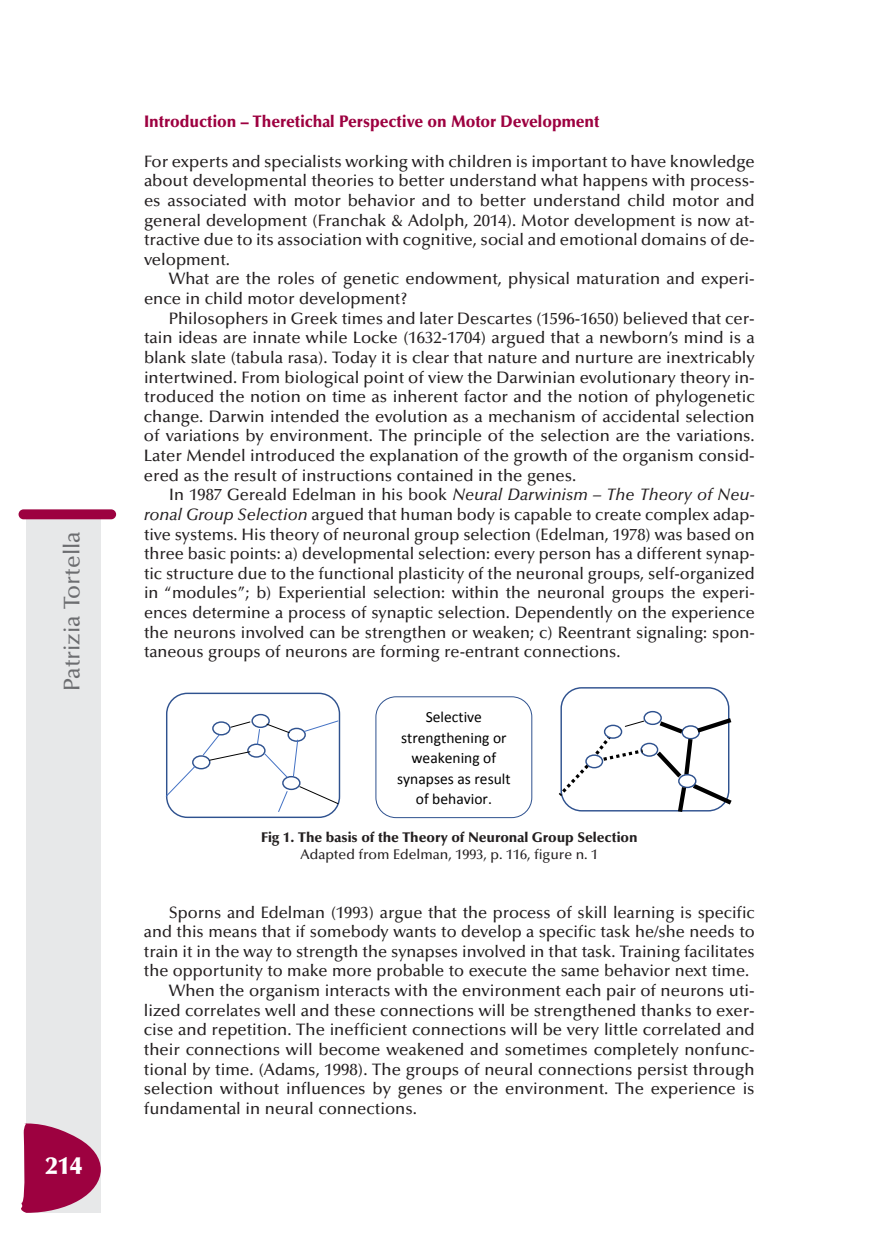
<style>
.page{position:relative;width:869px;height:1241px;background:#fff}
.page>*{position:absolute;margin:0;border:0;box-sizing:border-box;transform-origin:0 0}
.t1{font:900 24.5px "Optima";color:#fff}
.t2{font:500 22.75px "Optima";color:#6c6d70}
.t3{font:500 16.62px/19.6px "Optima";color:#231f20;text-align:justify}
.t4{font:900 16.62px "Optima";color:#9d0140;scale:.95 1}
.t5{font:15.58px/20.5px "Calibri";color:#000;text-align:center}
.t6{font:900 14px "Optima";color:#231f20}
.t7{font:500 14px "Optima";color:#231f20}
.s1{font-style:italic}
</style>
<div class="page">
<div style="left:166px;top:692px;width:174px;height:125px;border:1px solid #2f528f;border-radius:21px"></div>
<div style="left:282px;top:775px;width:18px;height:15px;border:1px solid #2f528f;border-radius:50%"></div>
<div style="left:192px;top:755px;width:18px;height:14px;border:1px solid #2f528f;border-radius:50%"></div>
<svg style="left:252px;top:714px;width:17px;height:13px"></svg>
<div style="left:251px;top:713px;width:19px;height:15px;border:1px solid #2f528f;border-radius:50%"></div>
<svg style="left:165px;top:765px;width:31px;height:32px"></svg>
<svg style="left:299px;top:785px;width:40px;height:19px"></svg>
<svg style="left:278px;top:791px;width:10px;height:21px"></svg>
<svg style="left:202px;top:720px;width:137px;height:58px"></svg>
<div style="left:560px;top:687px;width:169px;height:124px;border:1px solid #2f528f;border-radius:20px"></div>
<svg style="left:644px;top:711px;width:16px;height:13px"></svg>
<div style="left:643px;top:710px;width:18px;height:15px;border:1px solid #2f528f;border-radius:50%"></div>
<div style="left:640px;top:742px;width:18px;height:14px;border:1px solid #2f528f;border-radius:50%"></div>
<svg style="left:558px;top:720px;width:88px;height:79px"></svg>
<svg style="left:604px;top:725px;width:17px;height:13px"></svg>
<div style="left:603px;top:724px;width:19px;height:14px;border:1px solid #2f528f;border-radius:50%"></div>
<svg style="left:652px;top:714px;width:80px;height:98px"></svg>
<div style="left:375px;top:696px;width:156px;height:121px;border:1px solid #2f528f;border-radius:20px"></div>
<div style="left:27px;top:517px;width:74px;height:695px;background:#e7e8e9"></div>
<div style="left:19px;top:509px;width:97px;height:10px;background:#9d0140;border-radius:5px"></div>
<svg style="left:21px;top:1122px;width:80px;height:90px"></svg>
<h2 class="t2" style="left:63px;top:690px;width:161px;rotate:-90deg">Patrizia Tortella</h2>
<h1 class="t1" style="left:45px;top:1155px;width:38px">214</h1>
<p class="t4" style="left:144px;top:114px;width:480px">Introduction – Theretichal Perspective on Motor Development</p>
<p class="t3" style="left:144px;top:153px;width:612px">For experts and specialists working with children is important to have knowledge about developmental theories to better understand what happens with process&shy;es associated with motor behavior and to better understand child motor and general development (Franchak &amp; Adolph, 2014). Motor development is now at&shy;tractive due to its association with cognitive, social and emotional domains of de&shy;velopment.</p>
<p class="t3" style="left:144px;top:270px;width:612px;text-indent:25px">What are the roles of genetic endowment, physical maturation and experi&shy;ence in child motor development?</p>
<p class="t3" style="left:144px;top:310px;width:612px;text-indent:25px">Philosophers in Greek times and later Descartes (1596-1650) believed that cer&shy;tain ideas are innate while Locke (1632-1704) argued that a newborn’s mind is a blank slate (tabula rasa). Today it is clear that nature and nurture are inextricably intertwined. From biological point of view the Darwinian evolutionary theory in&shy;troduced the notion on time as inherent factor and the notion of phylogenetic change. Darwin intended the evolution as a mechanism of accidental selection of variations by environment. The principle of the selection are the variations.<br>Later Mendel introduced the explanation of the growth of the organism consid&shy;ered as the result of instructions contained in the genes.</p>
<p class="t3" style="left:144px;top:486px;width:612px;text-indent:25px">In 1987 Gereald Edelman in his book <span class="s1">Neural Darwinism – The Theory of Neu&shy;ronal Group Selection</span> argued that human body is capable to create complex adap&shy;tive systems. His theory of neuronal group selection (Edelman, 1978) was based on three basic points: a) developmental selection: every person has a different synap&shy;tic structure due to the functional plasticity of the neuronal groups, self-organized in “modules”; b) Experiential selection: within the neuronal groups the experi&shy;ences determine a process of synaptic selection. Dependently on the experience the neurons involved can be strengthen or weaken; c) Reentrant signaling: spon&shy;taneous groups of neurons are forming re-entrant connections.</p>
<p class="t5" style="left:397px;top:706px;width:118px">"#$#%&amp;'(#! )&amp;*#+,&amp;-#+'+,!.*! /#01#+'+,!.2! )3+04)#)!0)!*#)5$&amp;! .2!6#-0('.*7</p>
<p class="t6" style="left:261px;top:832px;width:378px">Fig 1. The basis of the Theory of Neuronal Group Selection</p>
<p class="t7" style="left:300px;top:849px;width:299px">Adapted from Edelman, 1993, p. 116, figure n. 1</p>
<p class="t3" style="left:169px;top:903px;width:587px">Sporns and Edelman (1993) argue that the process of skill learning is specific</p>
<p class="t3" style="left:144px;top:923px;width:612px">and this means that if somebody wants to develop a specific task he/she needs to</p>
<p class="t3" style="left:144px;top:942px;width:612px">train it in the way to strength the synapses involved in that task. Training facilitates</p>
<p class="t3" style="left:144px;top:962px;width:606px">the opportunity to make more probable to execute the same behavior next time.</p>
<p class="t3" style="left:169px;top:982px;width:587px">When the organism interacts with the environment each pair of neurons uti-</p>
<p class="t3" style="left:144px;top:1001px;width:612px">lized correlates well and these connections will be strengthened thanks to exer-</p>
<p class="t3" style="left:144px;top:1021px;width:612px">cise and repetition. The inefficient connections will be very little correlated and</p>
<p class="t3" style="left:144px;top:1041px;width:612px">their connections will become weakened and sometimes completely nonfunc-</p>
<p class="t3" style="left:144px;top:1060px;width:612px">tional by time. (Adams, 1998). The groups of neural connections persist through</p>
<p class="t3" style="left:144px;top:1080px;width:612px">selection without influences by genes or the environment. The experience is</p>
<p class="t3" style="left:144px;top:1099px;width:274px">fundamental in neural connections.</p>
</div>
